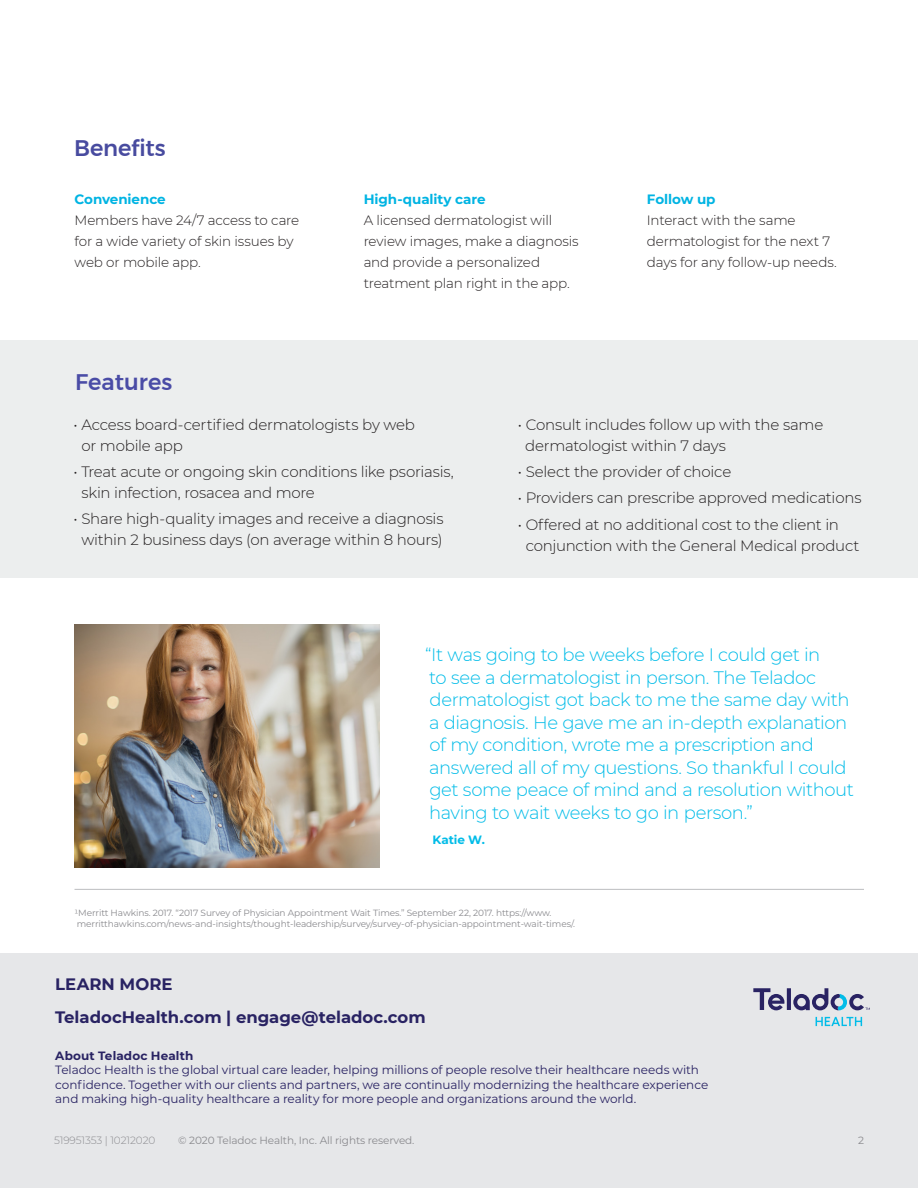
<style>
.page{position:relative;width:918px;height:1188px;background:#fff}
.page>*{position:absolute;margin:0;border:0;box-sizing:border-box;transform-origin:0 0}
.t1{font:500 22.5px "Montserrat";letter-spacing:-.005em;color:#484b9f}
.t2{font:500 22.5px "Montserrat";color:#4a4ca6}
.t3{font:300 18px/22.5px "Montserrat";letter-spacing:-.025em;color:#02bce8}
.t4{font:700 16.5px "Montserrat";color:#292363}
.t5{font:300 15px/21px "Montserrat";letter-spacing:-.015em;color:#231f20}
.t6{font:300 13.5px/21px "Montserrat";letter-spacing:-.01em;color:#231f20}
.t7{font:12px/14.4px "Montserrat";letter-spacing:-.005em;color:#292363}
.t8{font:700 12px "Montserrat";color:#02bce8}
.t9{font:10.5px "Montserrat";letter-spacing:-.01em;color:#8a8a8e}
.t10{font:300 10.5px "Montserrat";letter-spacing:-.01em;color:#8a8a8e}
.t11{font:9px "Montserrat";letter-spacing:-.01em;color:#8a8a8e}
.s1{font-weight:700;color:#00b4e3}
.s2{font-weight:700}
</style>
<div class="page">
<div style="left:0;top:954px;width:918px;height:234px;background:#e6e7e9"></div>
<svg style="left:753px;top:988px;width:117px;height:38px"></svg>
<hr style="left:75px;top:889px;width:789px;height:1px;background:#bcbdc0">
<img style="left:75px;top:624px;width:304px;height:244px">
<div style="left:0;top:340px;width:918px;height:238px;background:#eceeee"></div>
<p class="t1" style="left:74px;top:130px;width:93px">Benefits</p>
<p class="t6" style="left:75px;top:189px;width:226px"><span class="s1">Convenience<br></span>Members have 24/7 access to care for a wide variety of skin issues by web or mobile app.</p>
<p class="t6" style="left:364px;top:189px;width:217px"><span class="s1">High-quality care<br></span>A licensed dermatologist will review images, make a diagnosis and provide a personalized treatment plan right in the app.</p>
<p class="t6" style="left:647px;top:189px;width:191px"><span class="s1">Follow up<br></span>Interact with the same dermatologist for the next 7 days for any follow-up needs.</p>
<p class="t2" style="left:75px;top:364px;width:99px">Features</p>
<p class="t5" style="left:81px;top:413px;width:335px;text-indent:-8px">• Access board-certified dermatologists by web or mobile app</p>
<p class="t5" style="left:81px;top:461px;width:374px;text-indent:-8px">• Treat acute or ongoing skin conditions like psoriasis, skin infection, rosacea and more</p>
<p class="t5" style="left:74px;top:508px;width:371px;text-align:center">• Share high-quality images and receive a diagnosis within 2 business days (on average within 8 hours)</p>
<p class="t5" style="left:525px;top:413px;width:299px;text-indent:-7px">• Consult includes follow up with the same dermatologist within 7 days</p>
<p class="t5" style="left:518px;top:461px;width:215px">• Select the provider of choice</p>
<p class="t5" style="left:518px;top:487px;width:345px">• Providers can prescribe approved medications</p>
<p class="t5" style="left:526px;top:514px;width:335px;text-indent:-8px">• Offered at no additional cost to the client in conjunction with the General Medical product</p>
<p class="t3" style="left:425px;top:643px;width:430px">“It was going to be weeks before I could get in<br>to see a dermatologist in person. The Teladoc dermatologist got back to me the same day with a diagnosis. He gave me an in-depth explanation of my condition, wrote me a prescription and answered all of my questions. So thankful I could get some peace of mind and a resolution without having to wait weeks to go in person.”</p>
<p class="t8" style="left:433px;top:831px;width:54px">Katie W.</p>
<p class="t11" style="left:75px;top:907px;width:479px">1Merritt Hawkins. 2017. “2017 Survey of Physician Appointment Wait Times.” September 22, 2017. https://www.</p>
<p class="t11" style="left:77px;top:918px;width:500px">merritthawkins.com/news-and-insights/thought-leadership/survey/survey-of-physician-appointment-wait-times/.</p>
<p class="t4" style="left:55px;top:973px;width:119px">LEARN MORE</p>
<p class="t4" style="left:55px;top:1006px;width:372px">TeladocHealth.com | engage@teladoc.com</p>
<p class="t7" style="left:55px;top:1048px;width:654px"><span class="s2">About Teladoc Health<br></span>Teladoc Health is the global virtual care leader, helping millions of people resolve their healthcare needs with confidence. Together with our clients and partners, we are continually modernizing the healthcare experience and making high-quality healthcare a reality for more people and organizations around the world.</p>
<p class="t10" style="left:54px;top:1133px;width:103px">519951353 | 10212020</p>
<p class="t9" style="left:178px;top:1133px;width:238px">© 2020 Teladoc Health, Inc. All rights reserved.</p>
<p class="t9" style="left:858px;top:1133px;width:7px">2</p>
</div>
